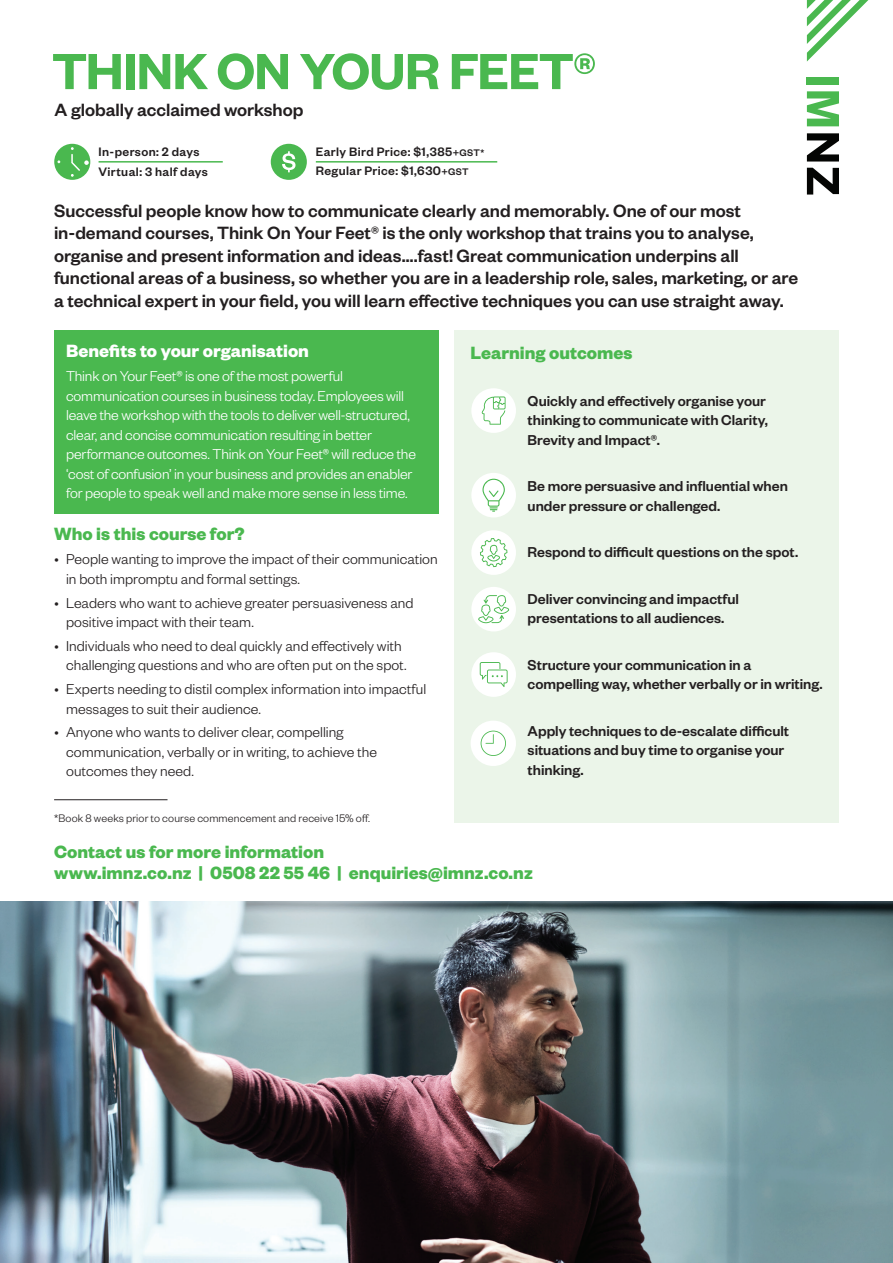
<style>
.page{position:relative;width:893px;height:1263px;background:#fff}
.page>*{position:absolute;margin:0;border:0;box-sizing:border-box;transform-origin:0 0}
.Page_heading{font:600 55.65px "Founders Grotesk";letter-spacing:-.015em;color:#4ab84f}
.Overview_copy{font:500 19.5px/22.5px "Founders Grotesk";color:#231f20}
.Course_heading_L1{font:700 19.5px "Founders Grotesk";color:#4ab84f}
.Course_heading_L1-2{font:700 19.5px "Founders Grotesk";color:#fff}
.t1{font:300 15.75px/19.5px "Founders Grotesk";color:#231f20}
.Body_copy_bullets{font:500 15.75px/19.5px "Founders Grotesk";color:#231f20}
.Body_copy{font:300 15.75px/19.5px "Founders Grotesk";letter-spacing:-.01em;color:#fff}
.Duration__Level__Cos{font:500 13.5px "Founders Grotesk";letter-spacing:.03em;color:#231f20}
.Body_copy-2{font:300 12px "Founders Grotesk";letter-spacing:.015em;color:#231f20}
.s1{font-size:10.5px}
</style>
<div class="page">
<div style="left:54px;top:330px;width:385px;height:183px;background:#4ab84f"></div>
<hr style="left:54px;top:799px;width:114px;height:1px;background:#231f20">
<img style="left:0;top:901px;width:893px;height:362px">
<div style="left:807px;top:77px;width:32px;height:8px;background:#4ab84f"></div>
<svg style="left:807px;top:91px;width:32px;height:35px"></svg>
<svg style="left:807px;top:133px;width:32px;height:29px"></svg>
<svg style="left:807px;top:168px;width:32px;height:27px"></svg>
<svg style="left:807px;top:0;width:61px;height:62px"></svg>
<div style="left:454px;top:330px;width:385px;height:492px;background:#ebf5e9"></div>
<div style="left:471px;top:652px;width:45px;height:45px;background:#fff;border-radius:50%"></div>
<svg style="left:480px;top:662px;width:28px;height:25px"></svg>
<div style="left:471px;top:587px;width:45px;height:44px;background:#fff;border-radius:50%"></div>
<svg style="left:478px;top:595px;width:31px;height:28px"></svg>
<div style="left:56px;top:145px;width:33px;height:33px;background:#4ab84f;border-radius:50%"></div>
<div style="left:54px;top:144px;width:36px;height:36px;border:3px solid #4ab84f;border-radius:50%"></div>
<svg style="left:70px;top:147px;width:19px;height:30px"></svg>
<hr style="left:99px;top:161px;width:124px;height:2px;background:#4ab84f">
<div style="left:272px;top:145px;width:33px;height:33px;background:#4ab84f;border-radius:50%"></div>
<div style="left:271px;top:144px;width:36px;height:36px;border:3px solid #4ab84f;border-radius:50%"></div>
<svg style="left:282px;top:151px;width:13px;height:21px"></svg>
<hr style="left:316px;top:161px;width:181px;height:2px;background:#4ab84f">
<div style="left:471px;top:388px;width:45px;height:45px;background:#fff;border-radius:50%"></div>
<svg style="left:482px;top:396px;width:24px;height:29px"></svg>
<div style="left:471px;top:473px;width:45px;height:44px;background:#fff;border-radius:50%"></div>
<svg style="left:482px;top:479px;width:23px;height:33px"></svg>
<div style="left:471px;top:530px;width:45px;height:45px;background:#fff;border-radius:50%"></div>
<svg style="left:480px;top:538px;width:27px;height:29px"></svg>
<div style="left:471px;top:721px;width:45px;height:45px;background:#fff;border-radius:50%"></div>
<svg style="left:481px;top:731px;width:25px;height:25px"></svg>
<svg style="left:485px;top:734px;width:9px;height:10px"></svg>
<p class="Page_heading" style="left:52px;top:36px;width:546px">THINK ON YOUR FEET®</p>
<p class="Overview_copy" style="left:55px;top:98px;width:250px">A globally acclaimed workshop</p>
<p class="Duration__Level__Cos" style="left:99px;top:143px;width:102px">In-person: 2 days</p>
<p class="Duration__Level__Cos" style="left:99px;top:163px;width:111px">Virtual: 3 half days</p>
<p class="Duration__Level__Cos" style="left:316px;top:143px;width:170px">Early Bird Price: $1,385<span class="s1">+GST*</span></p>
<p class="Duration__Level__Cos" style="left:316px;top:163px;width:154px">Regular Price: $1,630<span class="s1">+GST</span></p>
<p class="Overview_copy" style="left:54px;top:198px;width:746px">Successful people know how to communicate clearly and memorably. One of our most in-demand courses, Think On Your Feet® is the only workshop that trains you to analyse, organise and present information and ideas….fast! Great communication underpins all functional areas of a business, so whether you are in a leadership role, sales, marketing, or are a technical expert in your field, you will learn effective techniques you can use straight away.</p>
<p class="Course_heading_L1-2" style="left:66px;top:339px;width:244px">Benefits to your organisation</p>
<p class="Body_copy" style="left:66px;top:366px;width:351px">Think on Your Feet® is one of the most powerful communication courses in business today. Employees will leave the workshop with the tools to deliver well-structured, clear, and concise communication resulting in better performance outcomes. Think on Your Feet® will reduce the ‘cost of confusion’ in your business and provides an enabler for people to speak well and make more sense in less time.</p>
<p class="Course_heading_L1" style="left:54px;top:522px;width:192px">Who is this course for?</p>
<p class="t1" style="left:66px;top:549px;width:373px;text-indent:-12px">• People wanting to improve the impact of their communication in both impromptu and formal settings.</p>
<p class="t1" style="left:66px;top:592px;width:349px;text-indent:-12px">• Leaders who want to achieve greater persuasiveness and positive impact with their team.</p>
<p class="t1" style="left:66px;top:635px;width:342px;text-indent:-12px">• Individuals who need to deal quickly and effectively with challenging questions and who are often put on the spot.</p>
<p class="t1" style="left:66px;top:678px;width:362px;text-indent:-12px">• Experts needing to distil complex information into impactful messages to suit their audience.</p>
<p class="t1" style="left:66px;top:722px;width:312px;text-indent:-12px">• Anyone who wants to deliver clear, compelling communication, verbally or in writing, to achieve the outcomes they need.</p>
<p class="Body_copy-2" style="left:54px;top:811px;width:317px">*Book 8 weeks prior to course commencement and receive 15% off.</p>
<p class="Course_heading_L1" style="left:54px;top:840px;width:272px">Contact us for more information</p>
<p class="Course_heading_L1" style="left:471px;top:341px;width:163px">Learning outcomes</p>
<p class="Body_copy_bullets" style="left:528px;top:390px;width:242px">Quickly and effectively organise your thinking to communicate with Clarity,<br>Brevity and Impact®.</p>
<p class="Body_copy_bullets" style="left:528px;top:476px;width:262px">Be more persuasive and influential when under pressure or challenged.</p>
<p class="Body_copy_bullets" style="left:528px;top:542px;width:272px">Respond to difficult questions on the spot.</p>
<p class="Body_copy_bullets" style="left:528px;top:588px;width:213px">Deliver convincing and impactful presentations to all audiences.</p>
<p class="Body_copy_bullets" style="left:528px;top:654px;width:296px">Structure your communication in a compelling way, whether verbally or in writing.</p>
<p class="Body_copy_bullets" style="left:528px;top:720px;width:263px">Apply techniques to de-escalate difficult situations and buy time to organise your thinking.</p>
<p class="Course_heading_L1" style="left:54px;top:860px;width:480px">www.imnz.co.nz | 0508 22 55 46 | enquiries@imnz.co.nz</p>
</div>
